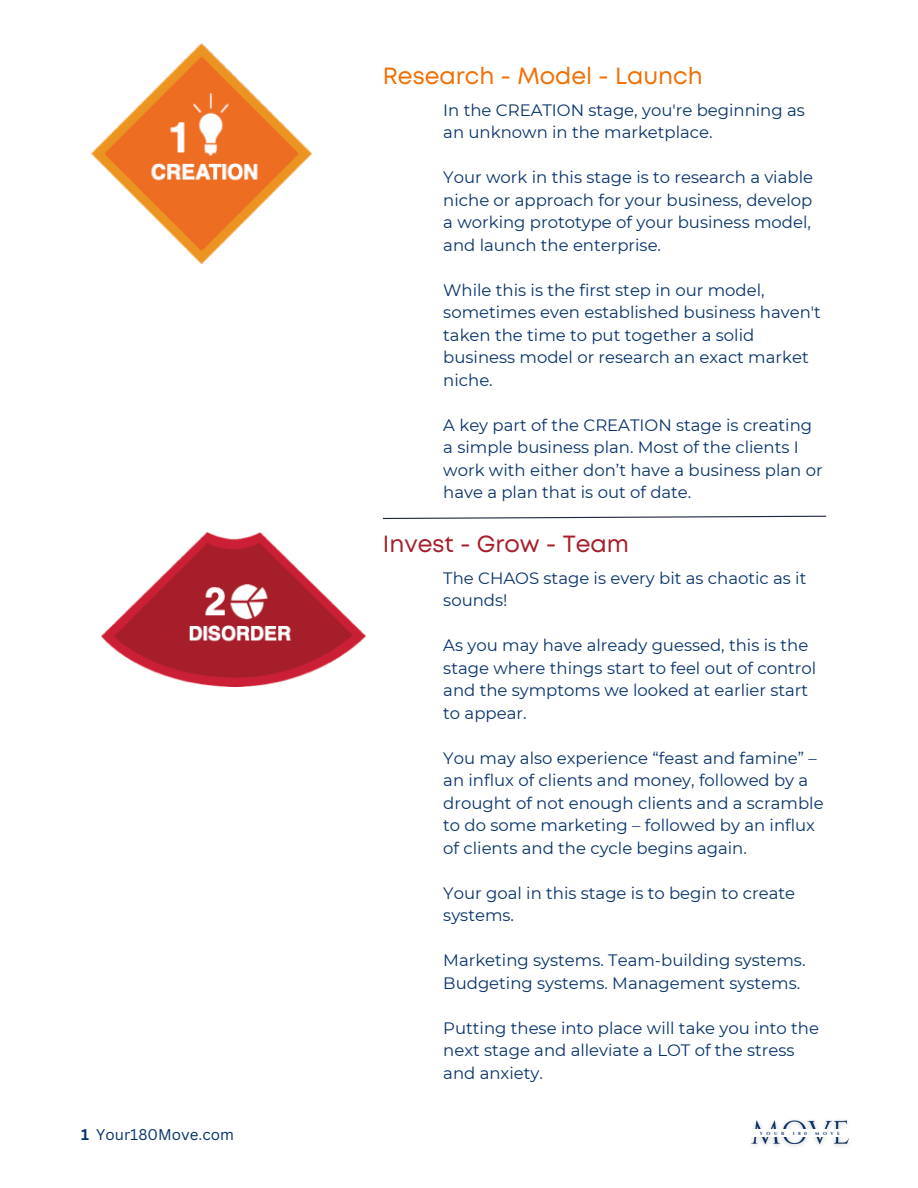
<style>
.page{position:relative;width:918px;height:1188px;background:#fff}
.page>*{position:absolute;margin:0;border:0;box-sizing:border-box;transform-origin:0 0}
.t1{font:23.4px "Mont";color:#f26f03}
.t2{font:23.4px "Mont";color:#a61e29}
.t3{font:16.5px/22.5px "Montserrat";color:#06326a}
.t4{font:15.15px "Canva Sans";color:#06326a}
.t5{font:700 4.5px "Cinzel";letter-spacing:.8em;color:#06326a}
.s1{font-weight:700}
</style>
<div class="page">
<img style="left:92px;top:44px;width:219px;height:219px">
<img style="left:102px;top:533px;width:264px;height:154px">
<svg style="left:382px;top:515px;width:445px;height:4px"></svg>
<img style="left:751px;top:1120px;width:98px;height:27px">
<div style="left:749px;top:1130px;width:102px;height:7px;background:#fff"></div>
<p class="t1" style="left:383px;top:67px;width:321px">Research - Model - Launch</p>
<p class="t3" style="left:443px;top:99px;width:363px">In the CREATION stage, you're beginning as an unknown in the marketplace.</p>
<h1 class="t3" style="left:443px;top:166px;width:371px">Your work in this stage is to research a viable niche or approach for your business, develop a working prototype of your business model, and launch the enterprise.</h1>
<p class="t3" style="left:443px;top:279px;width:379px">While this is the first step in our model, sometimes even established business haven't taken the time to put together a solid business model or research an exact market niche.</p>
<p class="t3" style="left:443px;top:414px;width:381px">A key part of the CREATION stage is creating a simple business plan. Most of the clients I work with either don’t have a business plan or have a plan that is out of date.</p>
<h1 class="t2" style="left:383px;top:535px;width:248px">Invest - Grow - Team</h1>
<p class="t3" style="left:443px;top:567px;width:365px">The CHAOS stage is every bit as chaotic as it sounds!</p>
<p class="t3" style="left:443px;top:634px;width:375px">As you may have already guessed, this is the stage where things start to feel out of control and the symptoms we looked at earlier start to appear.</p>
<p class="t3" style="left:443px;top:747px;width:382px">You may also experience “feast and famine” – an influx of clients and money, followed by a drought of not enough clients and a scramble to do some marketing – followed by an influx of clients and the cycle begins again.</p>
<p class="t3" style="left:443px;top:882px;width:353px">Your goal in this stage is to begin to create systems.</p>
<p class="t3" style="left:443px;top:949px;width:364px">Marketing systems. Team-building systems.<br>Budgeting systems. Management systems.</p>
<p class="t3" style="left:443px;top:1017px;width:377px">Putting these into place will take you into the next stage and alleviate a LOT of the stress and anxiety.</p>
<p class="t4" style="left:81px;top:1124px;width:154px"><span class="s1">1</span> Your180Move.com</p>
<p class="t5" style="left:760px;top:1130px;width:26px">YOUR</p>
<p class="t5" style="left:793px;top:1130px;width:16px">180</p>
<p class="t5" style="left:815px;top:1130px;width:26px">MOVE</p>
</div>
